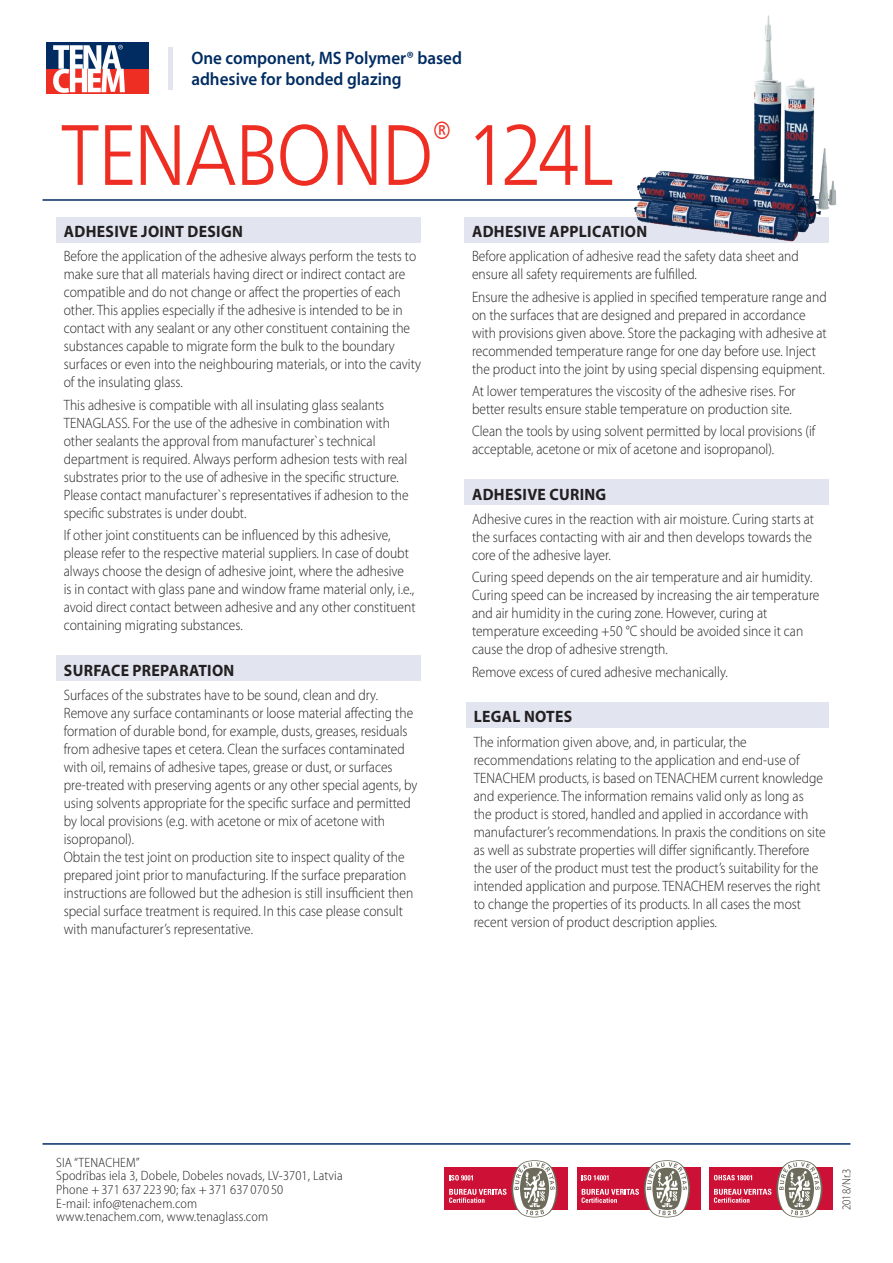
<style>
.page{position:relative;width:893px;height:1263px;background:#fff}
.page>*{position:absolute;margin:0;border:0;box-sizing:border-box;transform-origin:0 0}
.Virsraksts_01_OK{font:300 85.5px "Frutiger Neue LTW1 G";letter-spacing:-.03em;color:#ee2e22;scale:.87 1}
.Virsraksts_02_OK{font:600 18px/21.6px "Myriad Pro";color:#002c62;scale:.95 1}
.VIRSRAKSTS{font:700 16.5px "Myriad Pro";letter-spacing:.02em;color:#231f20;scale:.95 1}
.pamatteksts_original{font:300 15px/18px "Myriad Pro";color:#231f20;scale:.9 1}
.t1{font:300 semi-condensed 13.5px/13.6px "Myriad Pro";letter-spacing:.01em;color:#231f20}
.t2{font:300 12px "Myriad Pro";color:#231f20;scale:.9 1}
</style>
<div class="page">
<hr style="left:168px;top:47px;width:4px;height:42px;background:#e2e5f0">
<div style="left:47px;top:43px;width:102px;height:26px;background:#002c62"></div>
<div style="left:47px;top:69px;width:102px;height:25px;background:#ee2e22"></div>
<svg style="left:53px;top:45px;width:72px;height:48px"></svg>
<hr style="left:43px;top:1143px;width:807px;height:2px;background:#002c62">
<div style="left:444px;top:1168px;width:124px;height:42px;background:#cd1136"></div>
<svg style="left:449px;top:1175px;width:24px;height:5px"></svg>
<svg style="left:449px;top:1189px;width:57px;height:14px"></svg>
<svg style="left:512px;top:1160px;width:46px;height:57px"></svg>
<div style="left:577px;top:1168px;width:123px;height:42px;background:#cd1136"></div>
<svg style="left:581px;top:1160px;width:109px;height:57px"></svg>
<div style="left:709px;top:1168px;width:124px;height:42px;background:#cd1136"></div>
<svg style="left:714px;top:1160px;width:108px;height:57px"></svg>
<div style="left:56px;top:217px;width:365px;height:25px;background:#e2e5f0"></div>
<div style="left:56px;top:655px;width:365px;height:26px;background:#e2e5f0"></div>
<div style="left:466px;top:702px;width:363px;height:26px;background:#e2e5f0"></div>
<div style="left:464px;top:217px;width:365px;height:25px;background:#e2e5f0"></div>
<div style="left:464px;top:480px;width:365px;height:25px;background:#e2e5f0"></div>
<hr style="left:43px;top:199px;width:786px;height:2px;background:#002c62">
<img style="left:629px;top:15px;width:208px;height:228px">
<p class="Virsraksts_02_OK" style="left:191px;top:46px;width:286px">One component, MS Polymer® based adhesive for bonded glazing</p>
<p class="Virsraksts_01_OK" style="left:61px;top:103px;width:637px">TENABOND<sup>®</sup> 124L</p>
<p class="VIRSRAKSTS" style="left:64px;top:221px;width:190px">ADHESIVE JOINT DESIGN</p>
<p class="pamatteksts_original" style="left:64px;top:247px;width:398px">Before the application of the adhesive always perform the tests to make sure that all materials having direct or indirect contact are compatible and do not change or affect the properties of each other. This applies especially if the adhesive is intended to be in contact with any sealant or any other constituent containing the substances capable to migrate form the bulk to the boundary surfaces or even into the neighbouring materials, or into the cavity of the insulating glass.</p>
<p class="pamatteksts_original" style="left:64px;top:395px;width:385px">This adhesive is compatible with all insulating glass sealants TENAGLASS. For the use of the adhesive in combination with other sealants the approval from manufacturer`s technical department is required. Always perform adhesion tests with real substrates prior to the use of adhesive in the specific structure.<br>Please contact manufacturer`s representatives if adhesion to the specific substrates is under doubt.</p>
<p class="pamatteksts_original" style="left:64px;top:526px;width:392px">If other joint constituents can be influenced by this adhesive, please refer to the respective material suppliers. In case of doubt always choose the design of adhesive joint, where the adhesive is in contact with glass pane and window frame material only, i.e., avoid direct contact between adhesive and any other constituent containing migrating substances.</p>
<p class="VIRSRAKSTS" style="left:64px;top:659px;width:181px">SURFACE PREPARATION</p>
<p class="pamatteksts_original" style="left:64px;top:686px;width:394px">Surfaces of the substrates have to be sound, clean and dry.<br>Remove any surface contaminants or loose material affecting the formation of durable bond, for example, dusts, greases, residuals from adhesive tapes et cetera. Clean the surfaces contaminated with oil, remains of adhesive tapes, grease or dust, or surfaces pre-treated with preserving agents or any other special agents, by using solvents appropriate for the specific surface and permitted by local provisions (e.g. with acetone or mix of acetone with isopropanol).</p>
<p class="pamatteksts_original" style="left:64px;top:848px;width:390px">Obtain the test joint on production site to inspect quality of the prepared joint prior to manufacturing. If the surface preparation instructions are followed but the adhesion is still insufficient then special surface treatment is required. In this case please consult with manufacturer’s representative.</p>
<p class="VIRSRAKSTS" style="left:472px;top:221px;width:186px">ADHESIVE APPLICATION</p>
<p class="pamatteksts_original" style="left:472px;top:247px;width:365px">Before application of adhesive read the safety data sheet and ensure all safety requirements are fulfilled.</p>
<p class="pamatteksts_original" style="left:472px;top:287px;width:396px">Ensure the adhesive is applied in specified temperature range and on the surfaces that are designed and prepared in accordance with provisions given above. Store the packaging with adhesive at recommended temperature range for one day before use. Inject the product into the joint by using special dispensing equipment.</p>
<p class="pamatteksts_original" style="left:472px;top:382px;width:361px">At lower temperatures the viscosity of the adhesive rises. For better results ensure stable temperature on production site.</p>
<p class="pamatteksts_original" style="left:472px;top:422px;width:383px">Clean the tools by using solvent permitted by local provisions (if acceptable, acetone or mix of acetone and isopropanol).</p>
<p class="VIRSRAKSTS" style="left:472px;top:483px;width:143px">ADHESIVE CURING</p>
<p class="pamatteksts_original" style="left:472px;top:510px;width:381px">Adhesive cures in the reaction with air moisture. Curing starts at the surfaces contacting with air and then develops towards the core of the adhesive layer.</p>
<p class="pamatteksts_original" style="left:472px;top:568px;width:388px">Curing speed depends on the air temperature and air humidity.<br>Curing speed can be increased by increasing the air temperature and air humidity in the curing zone. However, curing at temperature exceeding +50 °C should be avoided since it can cause the drop of adhesive strength.</p>
<p class="pamatteksts_original" style="left:472px;top:662px;width:286px">Remove excess of cured adhesive mechanically.</p>
<p class="VIRSRAKSTS" style="left:474px;top:706px;width:105px">LEGAL NOTES</p>
<p class="pamatteksts_original" style="left:474px;top:732px;width:393px">The information given above, and, in particular, the recommendations relating to the application and end-use of TENACHEM products, is based on TENACHEM current knowledge and experience. The information remains valid only as long as<br>the product is stored, handled and applied in accordance with manufacturer’s recommendations. In praxis the conditions on site as well as substrate properties will differ significantly. Therefore the user of the product must test the product’s suitability for the intended application and purpose. TENACHEM reserves the right to change the properties of its products. In all cases the most recent version of product description applies.</p>
<p class="t1" style="left:56px;top:1155px;width:288px">SIA “TENACHEM”<br>Spodrības iela 3, Dobele, Dobeles novads, LV-3701, Latvia Phone + 371 637 223 90; fax + 371 637 070 50<br>E-mail: info@tenachem.com<br>www.tenachem.com, www.tenaglass.com</p>
<p class="t2" style="left:839px;top:1210px;width:48px;rotate:-90deg">2018/Nr.3</p>
</div>
